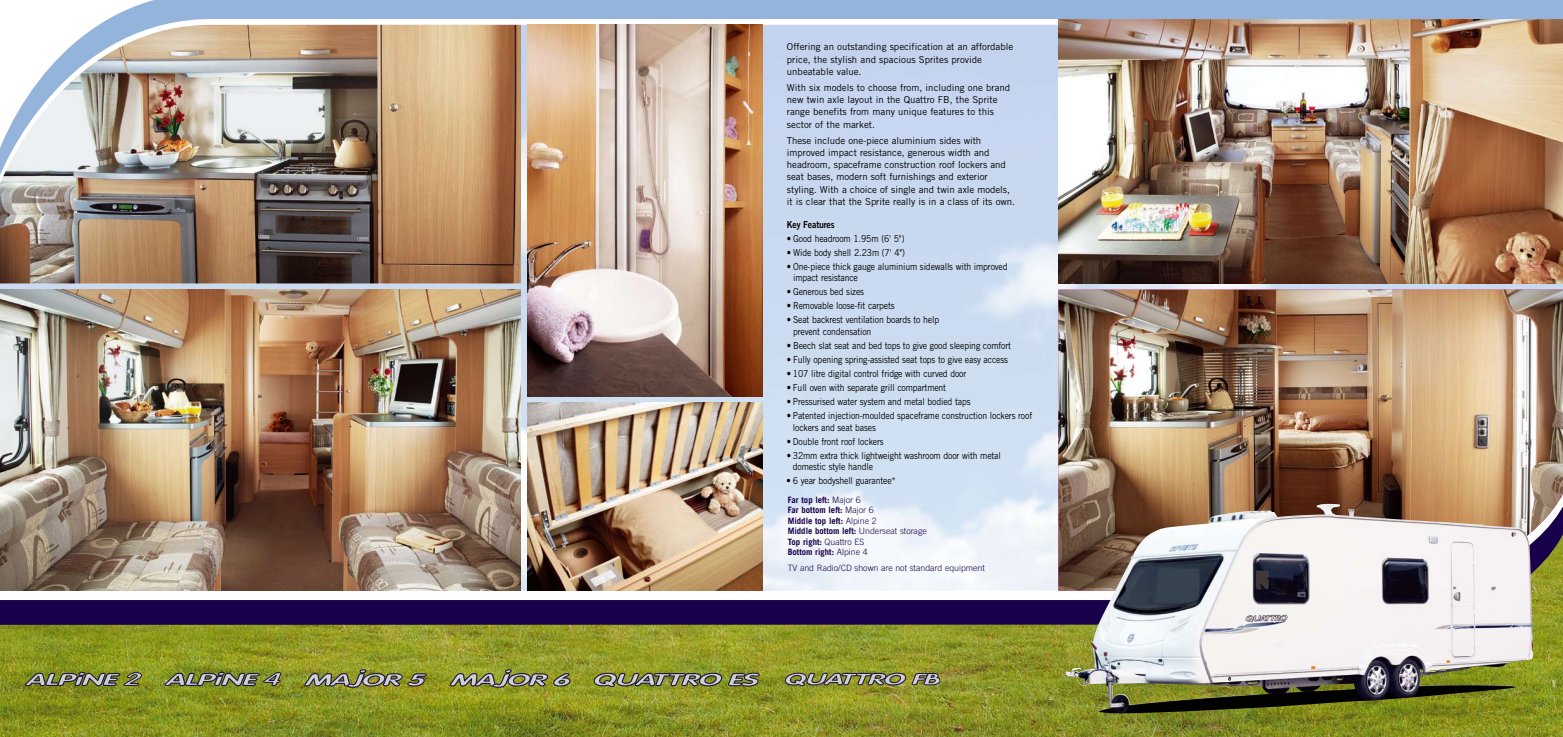
<style>
.page{position:relative;width:1563px;height:737px;background:#fff}
.page>*{position:absolute;margin:0;border:0;box-sizing:border-box;transform-origin:0 0}
.t1{font:9.62px/11.5px "Trade Gothic";letter-spacing:-.015em;color:#000;scale:.9 1}
.t2{font:9.62px/12.2px "Trade Gothic";letter-spacing:-.015em;color:#000}
.t3{font:9.62px "Trade Gothic Bold Two";letter-spacing:-.015em;color:#000;scale:.9 1}
.t4{font:700 8.75px/10.5px "Trade Gothic";color:#19004a}
.t5{font:300 8.75px "Trade Gothic";color:#19004a}
.s1{font-weight:300}
</style>
<div class="page">
<img style="left:0;top:196px;width:1563px;height:295px">
<img style="left:1058px;top:290px;width:505px;height:201px">
<img style="left:0;top:625px;width:1563px;height:112px">
<svg style="left:0;top:491px;width:1563px;height:134px"></svg>
<img style="left:0;top:290px;width:521px;height:300px">
<img style="left:0;top:196px;width:521px;height:87px">
<img style="left:1064px;top:504px;width:469px;height:210px">
<img style="left:1098px;top:685px;width:419px;height:29px">
<svg style="left:25px;top:671px;width:117px;height:15px;background:#797d56"></svg>
<svg style="left:165px;top:671px;width:116px;height:15px;background:#797e5b"></svg>
<svg style="left:304px;top:669px;width:123px;height:19px;background:#858752"></svg>
<svg style="left:450px;top:669px;width:120px;height:19px;background:#898c56"></svg>
<svg style="left:594px;top:672px;width:128px;height:15px;background:#7f8161"></svg>
<svg style="left:728px;top:672px;width:32px;height:14px"></svg>
<svg style="left:785px;top:672px;width:155px;height:14px;background:#828262"></svg>
<img style="left:1058px;top:196px;width:505px;height:87px">
<img style="left:0;top:0;width:1563px;height:196px">
<img style="left:527px;top:25px;width:235px;height:371px">
<img style="left:527px;top:403px;width:235px;height:187px">
<p class="t2" style="left:787px;top:41px;width:228px">Offering an outstanding specification at an affordable price, the stylish and spacious Sprites provide unbeatable value.</p>
<p class="t2" style="left:787px;top:81px;width:225px">With six models to choose from, including one brand new twin axle layout in the Quattro FB, the Sprite range benefits from many unique features to this sector of the market.</p>
<p class="t2" style="left:787px;top:134px;width:230px">These include one-piece aluminium sides with improved impact resistance, generous width and headroom, spaceframe construction roof lockers and seat bases, modern soft furnishings and exterior styling. With a choice of single and twin axle models, it is clear that the Sprite really is in a class of its own.</p>
<p class="t3" style="left:787px;top:218px;width:54px">Key Features</p>
<p class="t1" style="left:787px;top:232px;width:132px">• Good headroom 1.95m (6' 5")</p>
<p class="t1" style="left:787px;top:246px;width:133px">• Wide body shell 2.23m (7' 4")</p>
<p class="t1" style="left:793px;top:260px;width:240px;text-indent:-6px">• One-piece thick gauge aluminium sidewalls with improved impact resistance</p>
<p class="t1" style="left:787px;top:286px;width:87px">• Generous bed sizes</p>
<p class="t1" style="left:787px;top:300px;width:121px">• Removable loose-fit carpets</p>
<p class="t1" style="left:793px;top:314px;width:164px;text-indent:-6px">• Seat backrest ventilation boards to help prevent condensation</p>
<p class="t1" style="left:787px;top:339px;width:251px">• Beech slat seat and bed tops to give good sleeping comfort</p>
<p class="t1" style="left:787px;top:353px;width:247px">• Fully opening spring-assisted seat tops to give easy access</p>
<p class="t1" style="left:787px;top:367px;width:201px">• 107 litre digital control fridge with curved door</p>
<p class="t1" style="left:787px;top:382px;width:179px">• Full oven with separate grill compartment</p>
<p class="t1" style="left:787px;top:396px;width:206px">• Pressurised water system and metal bodied taps</p>
<p class="t1" style="left:793px;top:410px;width:267px;text-indent:-6px">• Patented injection-moulded spaceframe construction lockers roof lockers and seat bases</p>
<p class="t1" style="left:786px;top:435px;width:109px">• Double front roof lockers</p>
<p class="t1" style="left:793px;top:449px;width:233px;text-indent:-6px">• 32mm extra thick lightweight washroom door with metal domestic style handle</p>
<p class="t1" style="left:786px;top:475px;width:123px">• 6 year bodyshell guarantee*</p>
<p class="t4" style="left:787px;top:494px;width:141px">Far top left: <span class="s1">Major 6<br></span>Far bottom left: <span class="s1">M ajor 6<br></span>Middle top left: <span class="s1">Alpine 2<br></span>Middle bottom left: <span class="s1">Underseat storage<br></span>Top right: <span class="s1">Quattro ES<br></span>Bottom right: <span class="s1">Alpine 4</span></p>
<p class="t5" style="left:787px;top:562px;width:199px">TV and Radio/CD shown are not standard equipment</p>
</div>
